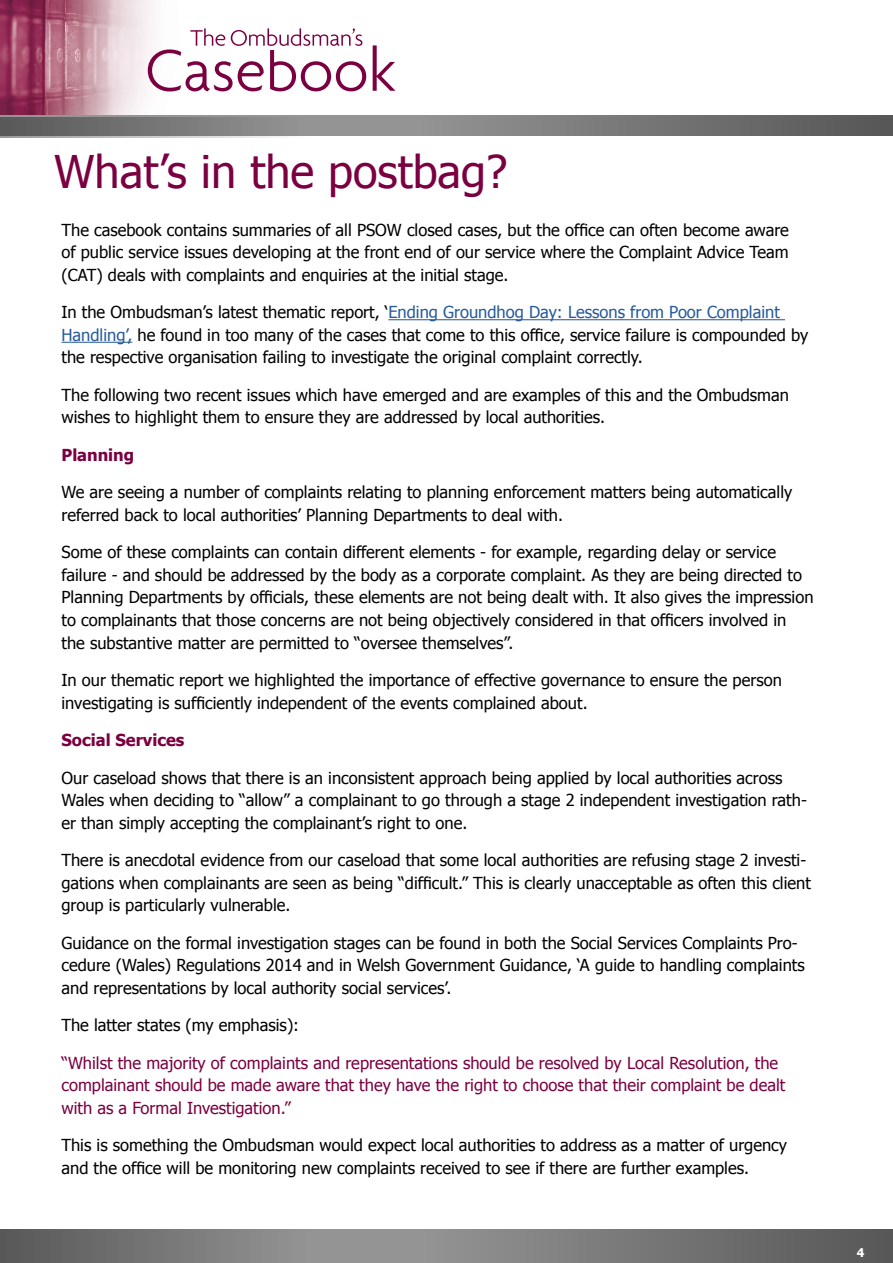
<style>
.page{position:relative;width:893px;height:1263px;background:#fff}
.page>*{position:absolute;margin:0;border:0;box-sizing:border-box;transform-origin:0 0}
.t1{font:45px "Tahoma";color:#7b0041}
.t2{font:16.5px/22.5px "Tahoma";color:#000}
.t3{font:16.5px/22.5px "Tahoma";color:#7b0041}
.t4{font:700 16.5px "Tahoma";color:#7b0041}
.t5{font:700 12px "Tahoma";color:#fff}
.s1{color:#275b9b}
</style>
<div class="page">
<img style="left:0;top:0;width:396px;height:115px">
<svg style="left:0;top:115px;width:893px;height:2px;fill:#929191"></svg>
<svg style="left:0;top:117px;width:893px;height:20px"></svg>
<svg style="left:0;top:1229px;width:893px;height:34px"></svg>
<svg style="left:373px;top:45px;width:22px;height:46px"></svg>
<svg style="left:148px;top:28px;width:218px;height:63px"></svg>
<hr style="left:388px;top:319px;width:397px;height:1px;background:#275b9b">
<hr style="left:61px;top:342px;width:71px;height:1px;background:#275b9b">
<h1 class="t1" style="left:54px;top:141px;width:455px">What’s in the postbag?</h1>
<p class="t2" style="left:61px;top:218px;width:729px;text-align:justify">The casebook contains summaries of all PSOW closed cases, but the office can often become aware of public service issues developing at the front end of our service where the Complaint Advice Team (CAT) deals with complaints and enquiries at the initial stage.</p>
<p class="t2" style="left:61px;top:300px;width:748px">In the Ombudsman’s latest thematic report, ‘<span class="s1">Ending Groundhog Day: Lessons from Poor Complaint<br>Handling’,</span> he found in too many of the cases that come to this office, service failure is compounded by the respective organisation failing to investigate the original complaint correctly.</p>
<p class="t2" style="left:61px;top:383px;width:729px">The following two recent issues which have emerged and are examples of this and the Ombudsman wishes to highlight them to ensure they are addressed by local authorities.</p>
<p class="t4" style="left:61px;top:443px;width:74px">Planning</p>
<p class="t2" style="left:61px;top:480px;width:732px">We are seeing a number of complaints relating to planning enforcement matters being automatically referred back to local authorities’ Planning Departments to deal with.</p>
<p class="t2" style="left:61px;top:540px;width:753px">Some of these complaints can contain different elements - for example, regarding delay or service failure - and should be addressed by the body as a corporate complaint. As they are being directed to Planning Departments by officials, these elements are not being dealt with. It also gives the impression to complainants that those concerns are not being objectively considered in that officers involved in the substantive matter are permitted to “oversee themselves”.</p>
<p class="t2" style="left:61px;top:668px;width:722px">In our thematic report we highlighted the importance of effective governance to ensure the person investigating is sufficiently independent of the events complained about.</p>
<p class="t4" style="left:61px;top:728px;width:124px">Social Services</p>
<p class="t2" style="left:61px;top:765px;width:747px">Our caseload shows that there is an inconsistent approach being applied by local authorities across<br>Wales when deciding to “allow” a complainant to go through a stage 2 independent investigation rath&shy;er than simply accepting the complainant’s right to one.</p>
<p class="t2" style="left:61px;top:848px;width:751px">There is anecdotal evidence from our caseload that some local authorities are refusing stage 2 investi&shy;gations when complainants are seen as being “difficult.” This is clearly unacceptable as often this client group is particularly vulnerable.</p>
<p class="t2" style="left:61px;top:930px;width:745px">Guidance on the formal investigation stages can be found in both the Social Services Complaints Pro&shy;cedure (Wales) Regulations 2014 and in Welsh Government Guidance, ‘A guide to handling complaints and representations by local authority social services’.</p>
<p class="t2" style="left:61px;top:1013px;width:239px">The latter states (my emphasis):</p>
<p class="t3" style="left:61px;top:1051px;width:725px">“Whilst the majority of complaints and representations should be resolved by Local Resolution, the complainant should be made aware that they have the right to choose that their complaint be dealt with as a Formal Investigation.”</p>
<p class="t2" style="left:61px;top:1133px;width:727px">This is something the Ombudsman would expect local authorities to address as a matter of urgency and the office will be monitoring new complaints received to see if there are further examples.</p>
<p class="t5" style="left:857px;top:1244px;width:9px">4</p>
</div>
